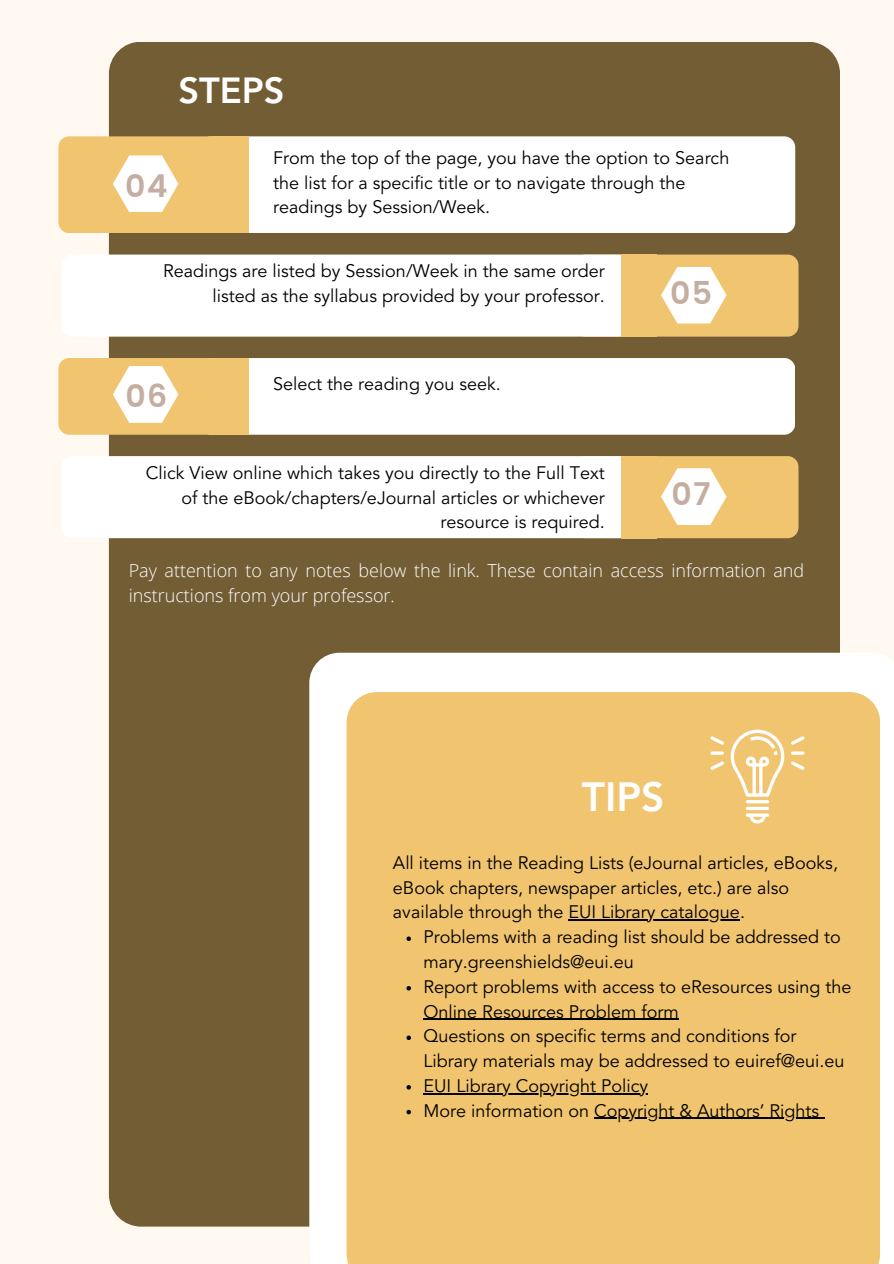
<style>
.page{position:relative;width:894px;height:1264px;background:#fff}
.page>*{position:absolute;margin:0;border:0;box-sizing:border-box;transform-origin:0 0}
.t1{font:800 40.5px "Avenir LT Pro";color:#fff}
.t2{font:800 36px "Avenir LT Pro";color:#fff}
.t3{font:600 31.5px "Poppins";letter-spacing:.04em;color:#c4aea1}
.t4{font:18px/24.8px "Avenir LT Pro";color:#000}
.t5{font:300 18px/24.8px "Open Sans";color:#fefeff}
</style>
<div class="page">
<div style="left:0;top:0;width:893px;height:1263px;background:#fff9f1"></div>
<div style="left:109px;top:42px;width:730px;height:1184px;background:#735d35;border-radius:32px"></div>
<div style="left:309px;top:652px;width:584px;height:611px;background:#fff"></div>
<div style="left:199px;top:136px;width:596px;height:97px;background:#fff;border-radius:11px"></div>
<div style="left:58px;top:136px;width:163px;height:97px;background:#f1c46f;border-radius:11px"></div>
<div style="left:214px;top:136px;width:35px;height:97px;background:#f1c46f"></div>
<svg style="left:113px;top:155px;width:65px;height:57px"></svg>
<div style="left:346px;top:692px;width:533px;height:571px;background:#f1c46f"></div>
<svg style="left:730px;top:729px;width:54px;height:67px;background:#f4d498"></svg>
<hr style="left:745px;top:800px;width:24px;height:3px;background:#fefeff;border-radius:2px">
<svg style="left:745px;top:806px;width:24px;height:4px"></svg>
<svg style="left:745px;top:813px;width:24px;height:10px"></svg>
<hr style="left:790px;top:751px;width:14px;height:3px;background:#fefeff;border-radius:2px">
<svg style="left:790px;top:761px;width:14px;height:9px"></svg>
<svg style="left:790px;top:736px;width:14px;height:8px"></svg>
<svg style="left:710px;top:751px;width:13px;height:3px"></svg>
<svg style="left:710px;top:761px;width:14px;height:9px"></svg>
<svg style="left:710px;top:736px;width:14px;height:8px"></svg>
<hr style="left:568px;top:919px;width:171px;height:1px;background:#000">
<svg style="left:406px;top:936px;width:5px;height:5px"></svg>
<svg style="left:406px;top:986px;width:5px;height:4px"></svg>
<hr style="left:423px;top:1018px;width:255px;height:1px;background:#000">
<svg style="left:406px;top:1035px;width:5px;height:5px"></svg>
<svg style="left:406px;top:1085px;width:5px;height:4px"></svg>
<hr style="left:423px;top:1092px;width:225px;height:2px;background:#000">
<svg style="left:406px;top:1109px;width:5px;height:5px"></svg>
<hr style="left:594px;top:1117px;width:225px;height:1px;background:#000">
<div style="left:574px;top:254px;width:224px;height:82px;background:#f1c46f;border-radius:11px"></div>
<div style="left:62px;top:254px;width:567px;height:82px;background:#fff;border-radius:11px"></div>
<svg style="left:661px;top:267px;width:65px;height:56px"></svg>
<div style="left:621px;top:254px;width:35px;height:82px;background:#f1c46f"></div>
<div style="left:199px;top:358px;width:596px;height:77px;background:#fff;border-radius:11px"></div>
<div style="left:58px;top:358px;width:163px;height:77px;background:#f1c46f;border-radius:11px"></div>
<div style="left:214px;top:358px;width:35px;height:77px;background:#f1c46f"></div>
<svg style="left:113px;top:366px;width:65px;height:57px"></svg>
<div style="left:574px;top:456px;width:224px;height:82px;background:#f1c46f;border-radius:11px"></div>
<div style="left:62px;top:456px;width:567px;height:82px;background:#fff;border-radius:11px"></div>
<svg style="left:661px;top:468px;width:65px;height:57px"></svg>
<div style="left:621px;top:456px;width:35px;height:82px;background:#f1c46f"></div>
<h2 class="t2" style="left:178px;top:76px;width:107px">STEPS</h2>
<p class="t3" style="left:125px;top:167px;width:44px">04</p>
<p class="t4" style="left:273px;top:147px;width:457px">From the top of the page, you have the option to Search the list for a specific title or to navigate through the readings by Session/Week.</p>
<p class="t4" style="left:163px;top:260px;width:443px;text-align:right">Readings are listed by Session/Week in the same order listed as the syllabus provided by your professor.</p>
<p class="t3" style="left:125px;top:378px;width:43px">06</p>
<p class="t4" style="left:273px;top:373px;width:229px">Select the reading you seek.</p>
<h1 class="t3" style="left:670px;top:274px;width:43px">05</h1>
<p class="t4" style="left:146px;top:462px;width:460px;text-align:right">Click View online which takes you directly to the Full Text of the eBook/chapters/eJournal articles or whichever resource is required.</p>
<p class="t5" style="left:129px;top:557px;width:676px">Pay attention to any notes below the link. These contain access information and instructions from your professor.</p>
<p class="t3" style="left:671px;top:476px;width:41px">07</p>
<p class="t1" style="left:581px;top:780px;width:84px">TIPS</p>
<p class="t4" style="left:393px;top:852px;width:446px">All items in the Reading Lists (eJournal articles, eBooks, eBook chapters, newspaper articles, etc.) are also available through the EUI Library catalogue.</p>
<p class="t4" style="left:423px;top:926px;width:429px">Problems with a reading list should be addressed to mary.greenshields@eui.eu<br>Report problems with access to eResources using the</p>
<p class="t4" style="left:423px;top:1000px;width:374px">Online Resources Problem form<br>Questions on specific terms and conditions for</p>
<p class="t4" style="left:423px;top:1050px;width:422px">Library materials may be addressed to euiref@eui.eu<br>EUI Library Copyright Policy</p>
<p class="t4" style="left:423px;top:1099px;width:397px">More information on Copyright &amp; Authors’ Rights</p>
</div>
